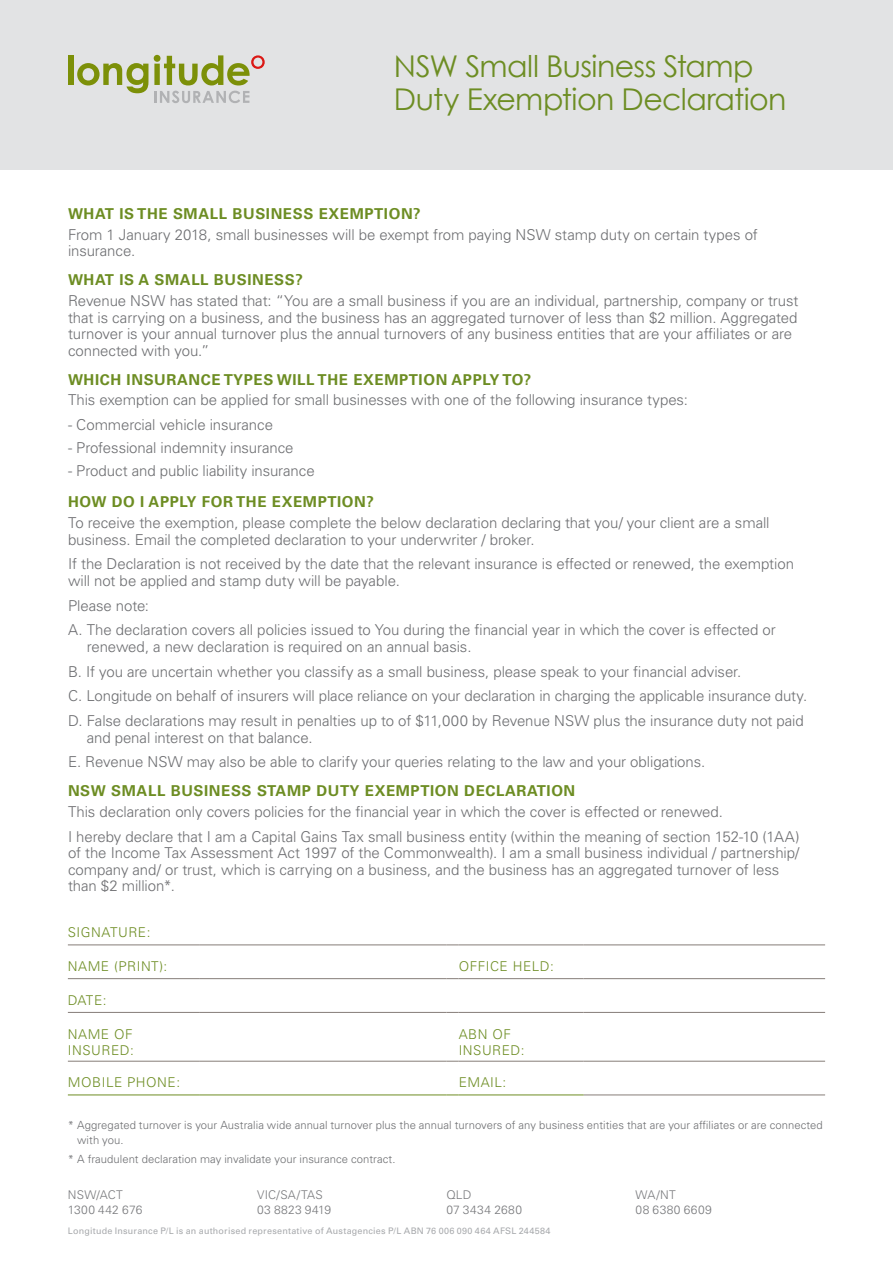
<style>
.page{position:relative;width:893px;height:1263px;background:#fff}
.page>*{position:absolute;margin:0;border:0;box-sizing:border-box;transform-origin:0 0}
.t1{font:30px/33px "Century Gothic";letter-spacing:-.02em;color:#6d8d23}
.t2{font:300 15px/16.5px "Univers LT Pro 45";letter-spacing:-.005em;color:#6d6e71}
.t3{font:700 15px "Univers LT Pro 65";letter-spacing:.04em;color:#6d8d23}
.t4{font:300 13.5px/16.5px "Univers LT Pro 45";letter-spacing:.04em;color:#6d8d23}
.t5{font:300 12px/15px "Univers LT Pro 45";letter-spacing:.025em;color:#77787b}
.t6{font:300 11.25px/15px "Univers LT Pro 45";letter-spacing:.005em;color:#6d6e71}
.t7{font:9px "Univers LT Pro 55 Roman";letter-spacing:.025em;color:#a7a9ac}
</style>
<div class="page">
<div style="left:0;top:0;width:893px;height:169px;background:#e2e3e4"></div>
<div style="left:68px;top:55px;width:5px;height:30px;background:#7c9008"></div>
<svg style="left:77px;top:63px;width:71px;height:30px"></svg>
<svg style="left:154px;top:55px;width:111px;height:30px"></svg>
<svg style="left:154px;top:91px;width:95px;height:12px"></svg>
<hr style="left:200px;top:978px;width:247px;height:1px;background:#867d78">
<hr style="left:584px;top:978px;width:241px;height:1px;background:#867d78">
<hr style="left:200px;top:1012px;width:247px;height:1px;background:#867d78">
<hr style="left:584px;top:1012px;width:241px;height:1px;background:#867d78">
<hr style="left:200px;top:1061px;width:247px;height:1px;background:#867d78">
<hr style="left:584px;top:1061px;width:241px;height:1px;background:#867d78">
<hr style="left:584px;top:1095px;width:241px;height:1px;background:#867d78">
<hr style="left:68px;top:945px;width:132px;height:1px;background:#867d78">
<hr style="left:200px;top:945px;width:247px;height:1px;background:#867d78">
<svg style="left:447px;top:945px;width:12px;height:1px"></svg>
<hr style="left:459px;top:945px;width:125px;height:1px;background:#867d78">
<hr style="left:584px;top:945px;width:241px;height:1px;background:#867d78">
<hr style="left:68px;top:978px;width:132px;height:1px;background:#867d78">
<svg style="left:447px;top:978px;width:12px;height:1px"></svg>
<hr style="left:459px;top:978px;width:125px;height:1px;background:#867d78">
<hr style="left:68px;top:1012px;width:132px;height:1px;background:#867d78">
<svg style="left:447px;top:1012px;width:12px;height:1px"></svg>
<hr style="left:459px;top:1012px;width:125px;height:1px;background:#867d78">
<svg style="left:447px;top:1061px;width:12px;height:1px"></svg>
<hr style="left:459px;top:1061px;width:125px;height:1px;background:#867d78">
<hr style="left:68px;top:1061px;width:132px;height:1px;background:#867d78">
<hr style="left:68px;top:1095px;width:132px;height:1px;background:#6d8d23">
<hr style="left:200px;top:1095px;width:247px;height:1px;background:#6d8d23">
<svg style="left:447px;top:1095px;width:12px;height:1px"></svg>
<hr style="left:459px;top:1095px;width:125px;height:1px;background:#6d8d23">
<h1 class="t1" style="left:394px;top:49px;width:394px">NSW Small Business Stamp<br>Duty Exemption Declaration</h1>
<p class="t3" style="left:68px;top:203px;width:354px">WHAT IS THE SMALL BUSINESS EXEMPTION?</p>
<p class="t2" style="left:68px;top:226px;width:691px">From 1 January 2018, small businesses will be exempt from paying NSW stamp duty on certain types of insurance.</p>
<p class="t3" style="left:68px;top:270px;width:236px">WHAT IS A SMALL BUSINESS?</p>
<p class="t2" style="left:68px;top:292px;width:732px">Revenue NSW has stated that: “You are a small business if you are an individual, partnership, company or trust that is carrying on a business, and the business has an aggregated turnover of less than $2 million. Aggregated turnover is your annual turnover plus the annual turnovers of any business entities that are your affiliates or are connected with you.”</p>
<p class="t3" style="left:68px;top:369px;width:465px">WHICH INSURANCE TYPES WILL THE EXEMPTION APPLY TO?</p>
<p class="t2" style="left:68px;top:391px;width:621px">This exemption can be applied for small businesses with one of the following insurance types:</p>
<p class="t2" style="left:68px;top:416px;width:207px">- Commercial vehicle insurance</p>
<p class="t2" style="left:68px;top:439px;width:227px">- Professional indemnity insurance</p>
<p class="t2" style="left:68px;top:462px;width:248px">- Product and public liability insurance</p>
<p class="t3" style="left:68px;top:491px;width:307px">HOW DO I APPLY FOR THE EXEMPTION?</p>
<p class="t2" style="left:68px;top:514px;width:703px">To receive the exemption, please complete the below declaration declaring that you/ your client are a small business. Email the completed declaration to your underwriter / broker.</p>
<p class="t2" style="left:68px;top:555px;width:727px">If the Declaration is not received by the date that the relevant insurance is effected or renewed, the exemption will not be applied and stamp duty will be payable.</p>
<p class="t2" style="left:68px;top:592px;width:709px;line-height:24.8px">Please note:<br>A. The declaration covers all policies issued to You during the financial year in which the cover is effected or</p>
<p class="t2" style="left:68px;top:634px;width:741px;line-height:24.8px;text-indent:19px">renewed, a new declaration is required on an annual basis.<br>B. If you are uncertain whether you classify as a small business, please speak to your financial adviser.<br>C. Longitude on behalf of insurers will place reliance on your declaration in charging the applicable insurance duty.<br>D. False declarations may result in penalties up to of $11,000 by Revenue NSW plus the insurance duty not paid</p>
<p class="t2" style="left:68px;top:724px;width:639px;line-height:24.8px;text-indent:19px">and penal interest on that balance.<br>E. Revenue NSW may also be able to clarify your queries relating to the law and your obligations.</p>
<p class="t3" style="left:68px;top:780px;width:509px">NSW SMALL BUSINESS STAMP DUTY EXEMPTION DECLARATION</p>
<p class="t2" style="left:68px;top:799px;width:733px;line-height:24.8px">This declaration only covers policies for the financial year in which the cover is effected or renewed.<br>I hereby declare that I am a Capital Gains Tax small business entity (within the meaning of section 152-10 (1AA)</p>
<p class="t2" style="left:68px;top:844px;width:733px">of the Income Tax Assessment Act 1997 of the Commonwealth). I am a small business individual / partnership/ company and/ or trust, which is carrying on a business, and the business has an aggregated turnover of less than $2 million*.</p>
<p class="t4" style="left:68px;top:924px;width:84px">SIGNATURE:</p>
<p class="t4" style="left:68px;top:958px;width:101px">NAME (PRINT):</p>
<p class="t4" style="left:459px;top:958px;width:97px">OFFICE HELD:</p>
<p class="t4" style="left:68px;top:991px;width:40px">DATE:</p>
<p class="t4" style="left:68px;top:1025px;width:68px">NAME OF<br>INSURED:</p>
<p class="t4" style="left:459px;top:1025px;width:68px">ABN OF<br>INSURED:</p>
<p class="t4" style="left:68px;top:1074px;width:114px">MOBILE PHONE:</p>
<p class="t4" style="left:459px;top:1074px;width:49px">EMAIL:</p>
<p class="t6" style="left:77px;top:1117px;width:747px;text-indent:-9px">* Aggregated turnover is your Australia wide annual turnover plus the annual turnovers of any business entities that are your affiliates or are connected with you.</p>
<p class="t6" style="left:68px;top:1151px;width:329px">* A fraudulent declaration may invalidate your insurance contract.</p>
<p class="t5" style="left:68px;top:1187px;width:76px">NSW/ACT<br>1300 442 676</p>
<p class="t5" style="left:257px;top:1187px;width:76px">VIC/SA/TAS<br>03 8823 9419</p>
<p class="t5" style="left:446px;top:1187px;width:77px">QLD<br>07 3434 2680</p>
<p class="t5" style="left:636px;top:1187px;width:78px">WA/NT<br>08 6380 6609</p>
<p class="t7" style="left:68px;top:1224px;width:484px">Longitude Insurance P/L is an authorised representative of Austagencies P/L ABN 76 006 090 464 AFSL 244584</p>
</div>
